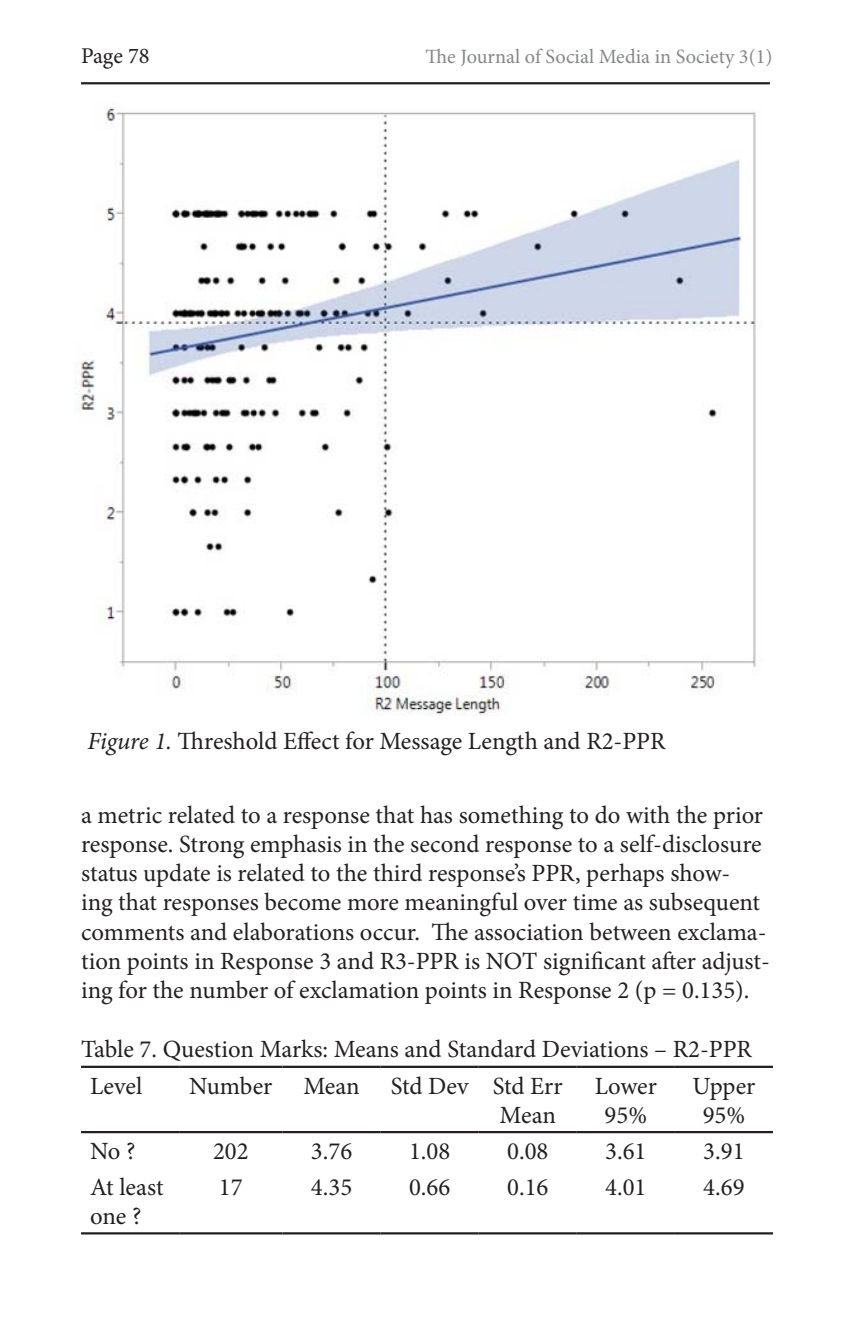
<style>
.page{position:relative;width:851px;height:1337px;background:#fff}
.page>*{position:absolute;margin:0;border:0;box-sizing:border-box;transform-origin:0 0}
.t1{font:24.75px/29.2px "Minion Pro";letter-spacing:-.005em;color:#231f20}
.t2{font:22.5px "Minion Pro";letter-spacing:-.005em;color:#231f20}
.t3{font:20.25px "Minion Pro";color:#848689}
.s1{font-style:italic}
</style>
<div class="page">
<hr style="left:81px;top:82px;width:689px;height:2px;background:#231f20">
<hr style="left:81px;top:1065px;width:98px;height:3px;background:#231f20">
<hr style="left:179px;top:1065px;width:103px;height:3px;background:#231f20">
<hr style="left:282px;top:1065px;width:98px;height:3px;background:#231f20">
<hr style="left:380px;top:1065px;width:98px;height:3px;background:#231f20">
<hr style="left:478px;top:1065px;width:98px;height:3px;background:#231f20">
<hr style="left:576px;top:1065px;width:99px;height:3px;background:#231f20">
<hr style="left:675px;top:1065px;width:98px;height:3px;background:#231f20">
<hr style="left:81px;top:1131px;width:98px;height:2px;background:#231f20">
<hr style="left:179px;top:1131px;width:103px;height:2px;background:#231f20">
<hr style="left:282px;top:1131px;width:98px;height:2px;background:#231f20">
<hr style="left:380px;top:1131px;width:98px;height:2px;background:#231f20">
<hr style="left:478px;top:1131px;width:98px;height:2px;background:#231f20">
<hr style="left:576px;top:1131px;width:99px;height:2px;background:#231f20">
<hr style="left:675px;top:1131px;width:98px;height:2px;background:#231f20">
<hr style="left:81px;top:1232px;width:98px;height:2px;background:#231f20">
<hr style="left:179px;top:1232px;width:103px;height:2px;background:#231f20">
<hr style="left:282px;top:1232px;width:98px;height:2px;background:#231f20">
<hr style="left:380px;top:1232px;width:98px;height:2px;background:#231f20">
<hr style="left:478px;top:1232px;width:98px;height:2px;background:#231f20">
<hr style="left:576px;top:1232px;width:99px;height:2px;background:#231f20">
<hr style="left:675px;top:1232px;width:98px;height:2px;background:#231f20">
<img style="left:75px;top:107px;width:687px;height:608px">
<p class="t2" style="left:81px;top:40px;width:70px">Page 78</p>
<p class="t3" style="left:425px;top:43px;width:348px">The Journal of Social Media in Society 3(1)</p>
<p class="t1" style="left:87px;top:727px;width:579px"><span class="s1">Figure 1.</span> Threshold Effect for Message Length and R2-PPR</p>
<p class="t1" style="left:81px;top:800px;width:690px">a metric related to a response that has something to do with the prior response. Strong emphasis in the second response to a self-disclosure status update is related to the third response’s PPR, perhaps show-<br>ing that responses become more meaningful over time as subsequent comments and elaborations occur. The association between exclama&shy;tion points in Response 3 and R3-PPR is NOT significant after adjust&shy;ing for the number of exclamation points in Response 2 (p = 0.135).</p>
<p class="t1" style="left:90px;top:1030px;width:663px;line-height:37.1px;text-indent:-9px">Table 7. Question Marks: Means and Standard Deviations – R2-PPR<br>Level</p>
<p class="t1" style="left:189px;top:1071px;width:85px">Number</p>
<p class="t1" style="left:303px;top:1071px;width:261px;text-align:right">Mean Std Dev Std Err<br>Mean</p>
<p class="t1" style="left:594px;top:1071px;width:64px;text-align:center">Lower<br>95%</p>
<p class="t1" style="left:692px;top:1071px;width:64px;text-align:center">Upper<br>95%</p>
<p class="t1" style="left:90px;top:1136px;width:47px">No ?</p>
<p class="t1" style="left:213px;top:1136px;width:37px">202</p>
<p class="t1" style="left:311px;top:1136px;width:43px">3.76</p>
<p class="t1" style="left:409px;top:1136px;width:43px">1.08</p>
<p class="t1" style="left:507px;top:1136px;width:43px">0.08</p>
<p class="t1" style="left:605px;top:1136px;width:43px">3.61</p>
<p class="t1" style="left:703px;top:1136px;width:43px">3.91</p>
<p class="t1" style="left:90px;top:1172px;width:75px">At least one ?</p>
<p class="t1" style="left:219px;top:1172px;width:25px">17</p>
<p class="t1" style="left:311px;top:1172px;width:43px">4.35</p>
<p class="t1" style="left:409px;top:1172px;width:43px">0.66</p>
<p class="t1" style="left:507px;top:1172px;width:43px">0.16</p>
<p class="t1" style="left:605px;top:1172px;width:43px">4.01</p>
<p class="t1" style="left:703px;top:1172px;width:43px">4.69</p>
</div>
